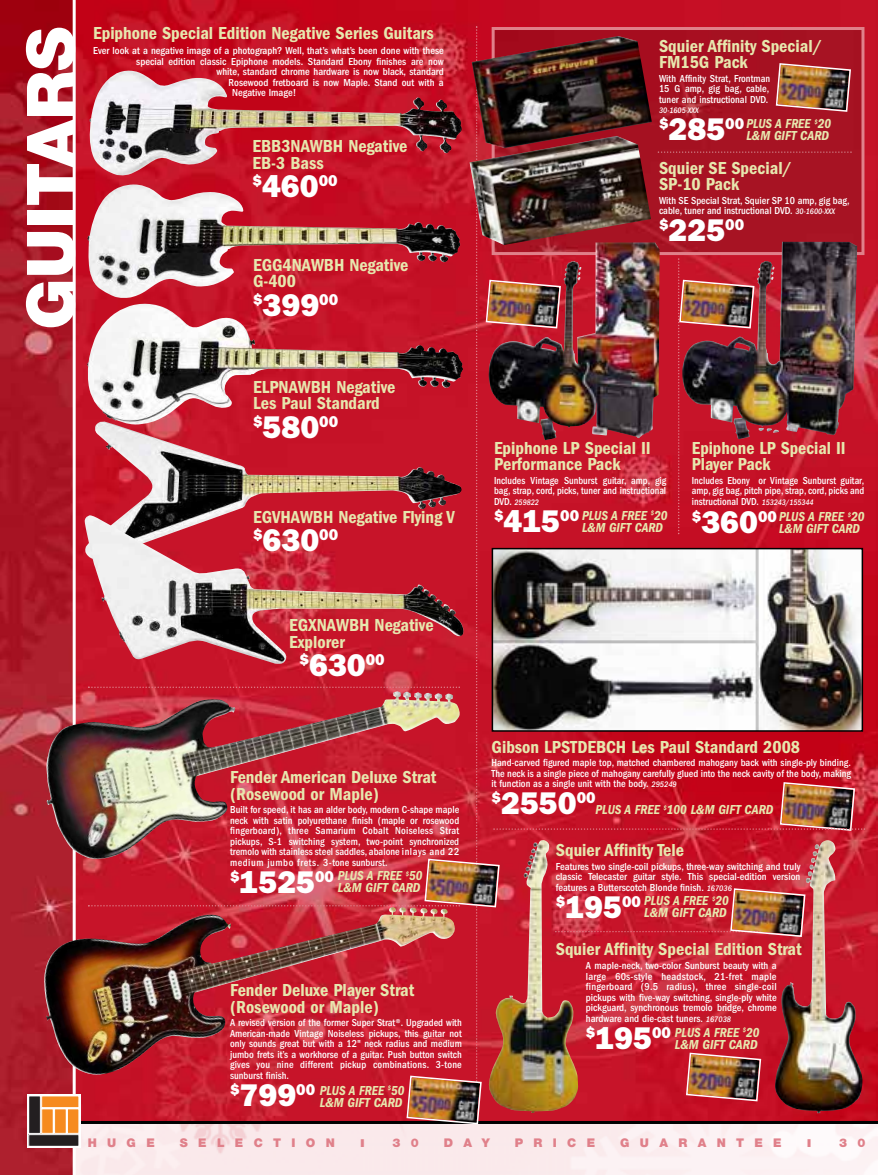
<style>
.page{position:relative;width:878px;height:1175px;background:#fff}
.page>*{position:absolute;margin:0;border:0;box-sizing:border-box;transform-origin:0 0}
.t1{font:900 66px "Helvetica Neue";color:#fff}
.t2{font:800 31.5px "Franklin Gothic";color:#fff}
.t3{font:600 condensed 18px/16.5px "Franklin Gothic";color:#e7e7ae}
.t4{font:800 15.75px "Franklin Gothic";color:#fff}
.t5{font:900 15px "Helvetica Neue";color:#e0808a}
.t6{font:italic 600 condensed 13.5px/12px "Franklin Gothic";color:#e7e7ae}
.t7{font:900 12px "Helvetica Neue";letter-spacing:.86em;color:#e0808a}
.t8{font:500 condensed 10.5px/10.5px "Franklin Gothic";color:#fff;text-align:justify}
.t9{font:500 condensed 10.5px/10.5px "Franklin Gothic";color:#fff;text-align:justify;scale:.96 1}
.t10{font:italic 500 condensed 8.25px "Franklin Gothic";color:#fff}
.t11{font:italic 500 condensed 8.25px "Franklin Gothic";color:#fff;scale:.96 1}
.s1{font-size:31.5px}
.s2{font-style:italic;font-size:8.25px}
.s3{font-style:normal;font-size:10.5px}
.s4{font-weight:800;font-style:normal;font-stretch:normal;font-size:15.75px;color:#fff}
.s5{font-weight:800;font-style:normal;font-stretch:normal;font-size:31.5px;color:#fff}
</style>
<div class="page">
<img style="left:76px;top:0;width:802px;height:1120px">
<svg style="left:81px;top:1120px;width:797px;height:4px"></svg>
<img style="left:0;top:0;width:73px;height:1174px">
<img style="left:44px;top:906px;width:44px;height:169px">
<img style="left:46px;top:691px;width:42px;height:168px">
<img style="left:88px;top:26px;width:777px;height:1099px">
<div style="left:27px;top:1094px;width:54px;height:53px;background:linear-gradient(to bottom,#fff,#fff)"></div>
<div style="left:29px;top:1095px;width:11px;height:38px;background:#231f20"></div>
<div style="left:29px;top:1095px;width:12px;height:38px;border:1px solid #fff"></div>
<div style="left:42px;top:1108px;width:11px;height:25px;background:#f68b1f"></div>
<div style="left:41px;top:1108px;width:12px;height:25px;border:1px solid #fff"></div>
<div style="left:29px;top:1134px;width:50px;height:12px;background:#231f20"></div>
<div style="left:29px;top:1134px;width:50px;height:12px;border:1px solid #fff"></div>
<div style="left:55px;top:1108px;width:11px;height:25px;background:#f68b1f"></div>
<div style="left:54px;top:1108px;width:12px;height:25px;border:1px solid #fff"></div>
<div style="left:67px;top:1108px;width:12px;height:25px;background:#f68b1f"></div>
<div style="left:67px;top:1108px;width:12px;height:25px;border:1px solid #fff"></div>
<div style="left:42px;top:1095px;width:37px;height:12px;background:#f68b1f"></div>
<div style="left:41px;top:1095px;width:38px;height:12px;border:1px solid #fff"></div>
<h1 class="t1" style="left:27px;top:330px;width:304px;rotate:-90deg">GUITARS</h1>
<h3 class="t3" style="left:93px;top:26px;width:342px">Epiphone Special Edition Negative Series Guitars</h3>
<p class="t8" style="left:93px;top:46px;width:352px">Ever look at a negative image of a photograph? Well, that’s what’s been done with these</p>
<p class="t8" style="left:136px;top:57px;width:309px">special edition classic Epiphone models. Standard Ebony finishes are now</p>
<p class="t8" style="left:216px;top:67px;width:229px">white, standard chrome hardware is now black, standard</p>
<p class="t8" style="left:229px;top:78px;width:216px">Rosewood fretboard is now Maple. Stand out with a</p>
<p class="t8" style="left:232px;top:88px;width:66px">Negative Image!</p>
<h3 class="t3" style="left:252px;top:140px;width:156px">EBB3NAWBH Negative<br>EB-3 Bass</h3>
<h3 class="t4" style="left:252px;top:176px;width:87px">$<span class="s1">460</span>00</h3>
<h3 class="t3" style="left:253px;top:258px;width:157px">EGG4NAWBH Negative<br>G-400</h3>
<h3 class="t4" style="left:253px;top:294px;width:87px">$<span class="s1">399</span>00</h3>
<h3 class="t3" style="left:253px;top:380px;width:144px">ELPNAWBH Negative<br>Les Paul Standard</h3>
<h3 class="t4" style="left:253px;top:416px;width:87px">$<span class="s1">580</span>00</h3>
<h3 class="t3" style="left:253px;top:510px;width:203px">EGVHAWBH Negative Flying V</h3>
<h3 class="t4" style="left:253px;top:529px;width:87px">$<span class="s1">630</span>00</h3>
<h3 class="t3" style="left:659px;top:39px;width:165px">Squier Affinity Special/<br>FM15G Pack</h3>
<p class="t8" style="left:659px;top:74px;width:113px">With Affinity Strat, Frontman 15 G amp, gig bag, cable, tuner and instructional DVD.</p>
<p class="t10" style="left:659px;top:108px;width:41px">30-1605-XXX</p>
<h3 class="t4" style="left:659px;top:119px;width:87px">$<span class="s1">285</span>00</h3>
<p class="t6" style="left:746px;top:119px;width:86px">PLUS A FREE <sup>$</sup>20<br>L&amp;M GIFT CARD</p>
<h3 class="t3" style="left:659px;top:161px;width:135px">Squier SE Special/<br>SP-10 Pack</h3>
<p class="t8" style="left:659px;top:196px;width:192px">With SE Special Strat, Squier SP 10 amp, gig bag, cable, tuner and instructional DVD. <span class="s2">30-1600-XXX</span></p>
<h3 class="t4" style="left:659px;top:219px;width:87px">$<span class="s1">225</span>00</h3>
<h3 class="t3" style="left:494px;top:441px;width:158px">Epiphone LP Special II<br>Performance Pack</h3>
<p class="t9" style="left:494px;top:476px;width:181px">Includes Vintage Sunburst guitar, amp, gig bag, strap, cord, picks, tuner and instructional</p>
<p class="t11" style="left:494px;top:499px;width:48px"><span class="s3">DVD.</span> 259822</p>
<p class="t6" style="left:582px;top:510px;width:87px;text-indent:-88px"><span class="s4">$</span><span class="s5">415</span><span class="s4">00</span> PLUS A FREE <sup>$</sup>20<br>L&amp;M GIFT CARD</p>
<h3 class="t3" style="left:692px;top:441px;width:155px">Epiphone LP Special II<br>Player Pack</h3>
<p class="t9" style="left:692px;top:476px;width:181px">Includes Ebony or Vintage Sunburst guitar, amp, gig bag, pitch pipe, strap, cord, picks and instructional DVD. <span class="s2">153243/155344</span></p>
<h3 class="t4" style="left:692px;top:511px;width:87px">$<span class="s1">360</span>00</h3>
<p class="t6" style="left:779px;top:511px;width:87px">PLUS A FREE <sup>$</sup>20<br>L&amp;M GIFT CARD</p>
<h3 class="t3" style="left:289px;top:618px;width:146px">EGXNAWBH Negative<br>Explorer</h3>
<h3 class="t4" style="left:299px;top:654px;width:87px">$<span class="s1">630</span>00</h3>
<h3 class="t3" style="left:230px;top:770px;width:208px">Fender American Deluxe Strat (Rosewood or Maple)</h3>
<p class="t8" style="left:230px;top:805px;width:231px">Built for speed, it has an alder body, modern C-shape maple neck with satin polyurethane finish (maple or rosewood fingerboard), three Samarium Cobalt Noiseless Strat pickups, S-1 switching system, two-point synchronized tremolo with stainless steel saddles, abalone inlays and 22 medium jumbo frets. 3-tone sunburst.</p>
<h2 class="t2" style="left:230px;top:871px;width:105px"><sup>$</sup>1525<sup>00</sup></h2>
<p class="t6" style="left:338px;top:870px;width:86px">PLUS A FREE <sup>$</sup>50<br>L&amp;M GIFT CARD</p>
<h3 class="t3" style="left:230px;top:983px;width:186px">Fender Deluxe Player Strat (Rosewood or Maple)</h3>
<p class="t8" style="left:230px;top:1018px;width:233px">A revised version of the former Super Strat®. Upgraded with American-made Vintage Noiseless pickups, this guitar not only sounds great but with a 12" neck radius and medium jumbo frets it’s a workhorse of a guitar. Push button switch gives you nine different pickup combinations. 3-tone sunburst finish.</p>
<p class="t6" style="left:230px;top:1084px;width:176px;text-align:right"><span class="s4">$</span><span class="s5">799</span><span class="s4">00</span> PLUS A FREE <sup>$</sup>50<br>L&amp;M GIFT CARD</p>
<h3 class="t3" style="left:491px;top:740px;width:310px">Gibson LPSTDEBCH Les Paul Standard 2008</h3>
<p class="t8" style="left:491px;top:758px;width:361px">Hand-carved figured maple top, matched chambered mahogany back with single-ply binding.<br>The neck is a single piece of mahogany carefully glued into the neck cavity of the body, making it function as a single unit with the body. <span class="s2">295249</span></p>
<h2 class="t2" style="left:491px;top:792px;width:105px"><sup>$</sup>2550<sup>00</sup></h2>
<p class="t6" style="left:595px;top:804px;width:179px">PLUS A FREE <sup>$</sup>100 L&amp;M GIFT CARD</p>
<h3 class="t3" style="left:556px;top:843px;width:130px">Squier Affinity Tele</h3>
<p class="t8" style="left:556px;top:861px;width:246px">Features two single-coil pickups, three-way switching and truly classic Telecaster guitar style. This special-edition version features a Butterscotch Blonde finish. <span class="s2">167036</span></p>
<h3 class="t4" style="left:556px;top:895px;width:87px">$<span class="s1">195</span>00</h3>
<p class="t6" style="left:644px;top:895px;width:86px">PLUS A FREE <sup>$</sup>20<br>L&amp;M GIFT CARD</p>
<h3 class="t3" style="left:556px;top:942px;width:247px">Squier Affinity Special Edition Strat</h3>
<p class="t8" style="left:586px;top:961px;width:192px">A maple-neck, two-color Sunburst beauty with a large 60s-style headstock, 21-fret maple fingerboard (9.5 radius), three single-coil pickups with five-way switching, single-ply white pickguard, synchronous tremolo bridge, chrome hardware and die-cast tuners. <span class="s2">167038</span></p>
<p class="t6" style="left:586px;top:1026px;width:175px;text-align:right"><span class="s4">$</span><span class="s5">195</span><span class="s4">00</span> PLUS A FREE <sup>$</sup>20<br>L&amp;M GIFT CARD</p>
<p class="t7" style="left:88px;top:1138px;width:69px">HUGE</p>
<p class="t7" style="left:180px;top:1138px;width:156px">SELECTION</p>
<h3 class="t5" style="left:360px;top:1136px;width:6px">ı</h3>
<p class="t7" style="left:392px;top:1138px;width:28px">3 0</p>
<p class="t7" style="left:444px;top:1138px;width:47px">DAY</p>
<p class="t7" style="left:515px;top:1138px;width:82px">PRICE</p>
<p class="t7" style="left:620px;top:1138px;width:163px">GUARANTEE</p>
<h3 class="t5" style="left:806px;top:1136px;width:6px">ı</h3>
<p class="t7" style="left:839px;top:1138px;width:28px">3 0</p>
</div>
